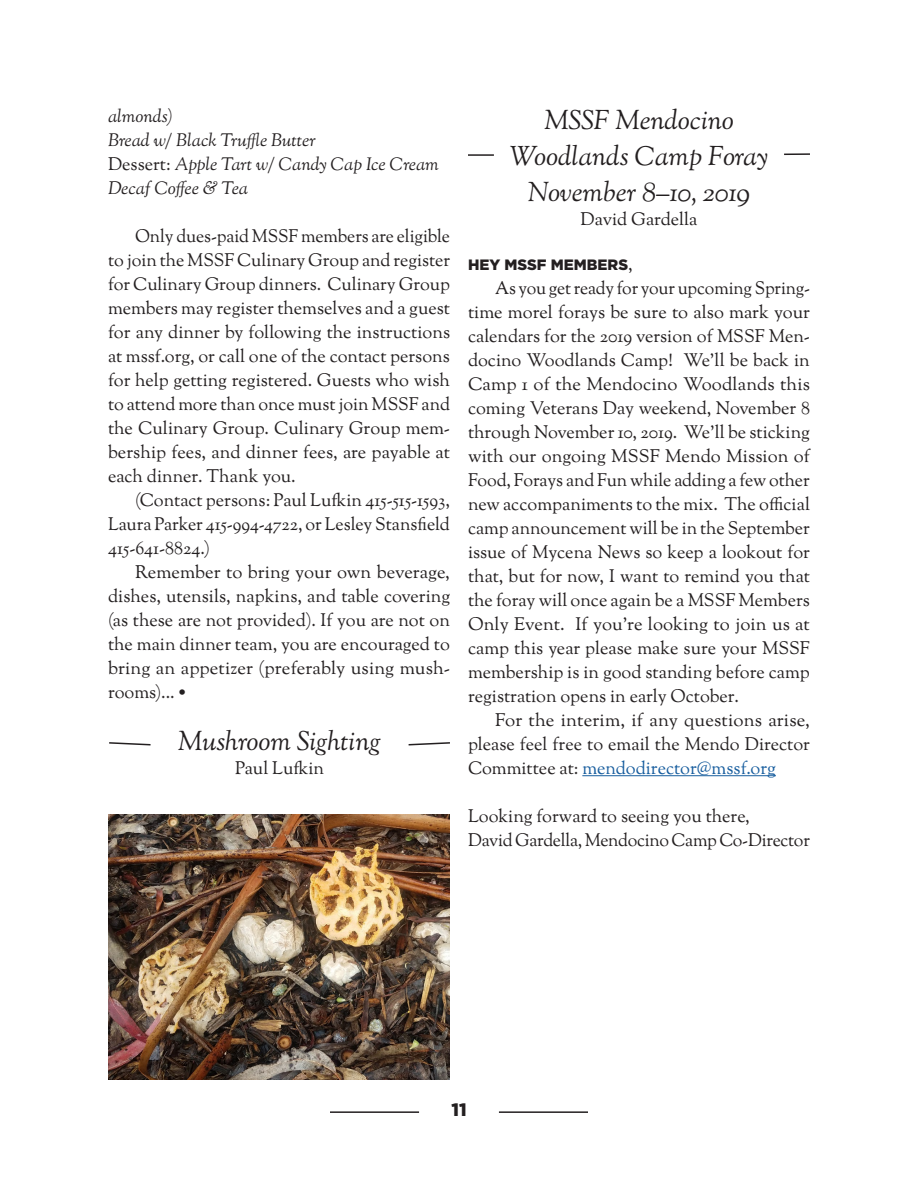
<style>
.page{position:relative;width:918px;height:1188px;background:#fff}
.page>*{position:absolute;margin:0;border:0;box-sizing:border-box;transform-origin:0 0}
.t1{font:italic 27px "OFL Goudy St M";color:#231f20}
.t2{font:18px/24px "OFL Goudy St M";color:#231f20;text-align:justify}
.t3{font:italic 18px "OFL Goudy St M";letter-spacing:-.005em;color:#231f20}
.t4{font:900 18px "Gotham";color:#231f20}
.t5{font:900 15px "Gotham";color:#231f20}
.s1{font-style:normal}
.s2{font-family:"OFL Goudy St M";font-weight:400;font-size:18px}
.s3{color:#175d9e}
</style>
<div class="page">
<hr style="left:499px;top:1111px;width:89px;height:2px;background:#231f20">
<hr style="left:330px;top:1111px;width:89px;height:2px;background:#231f20">
<hr style="left:784px;top:153px;width:26px;height:2px;background:#231f20">
<hr style="left:468px;top:154px;width:26px;height:2px;background:#231f20">
<hr style="left:582px;top:775px;width:194px;height:1px;background:#175d9e">
<img style="left:108px;top:814px;width:342px;height:266px">
<svg style="left:109px;top:742px;width:42px;height:4px"></svg>
<svg style="left:408px;top:742px;width:42px;height:4px"></svg>
<p class="t3" style="left:108px;top:105px;width:66px">almonds)</p>
<p class="t3" style="left:108px;top:129px;width:209px">Bread w/ Black Truffle Butter</p>
<p class="t3" style="left:108px;top:153px;width:332px"><span class="s1">Dessert:</span> Apple Tart w/ Candy Cap Ice Cream</p>
<p class="t3" style="left:108px;top:177px;width:142px">Decaf Coffee &amp; Tea</p>
<p class="t2" style="left:108px;top:225px;width:344px;text-indent:27px">Only dues-paid MSSF members are eligible to join the MSSF Culinary Group and register for Culinary Group dinners. Culinary Group members may register themselves and a guest for any dinner by following the instructions at mssf.org, or call one of the contact persons for help getting registered. Guests who wish to attend more than once must join MSSF and the Culinary Group. Culinary Group mem&shy;bership fees, and dinner fees, are payable at each dinner. Thank you.</p>
<p class="t2" style="left:108px;top:489px;width:343px;text-indent:27px">(Contact persons: Paul Lufkin 415-515-1593, Laura Parker 415-994-4722, or Lesley Stansfield 415-641-8824.)</p>
<p class="t2" style="left:108px;top:561px;width:344px;text-indent:27px">Remember to bring your own beverage, dishes, utensils, napkins, and table covering (as these are not provided). If you are not on the main dinner team, you are encouraged to bring an appetizer (preferably using mush&shy;rooms)... •</p>
<p class="t1" style="left:178px;top:724px;width:205px">Mushroom Sighting</p>
<p class="t2" style="left:235px;top:757px;width:91px">Paul Lufkin</p>
<p class="t1" style="left:544px;top:103px;width:191px">MSSF Mendocino</p>
<p class="t1" style="left:510px;top:139px;width:260px">Woodlands Camp Foray</p>
<p class="t1" style="left:528px;top:175px;width:224px">November 8–10, 2019</p>
<p class="t2" style="left:581px;top:208px;width:118px">David Gardella</p>
<p class="t5" style="left:468px;top:254px;width:166px">HEY MSSF MEMBERS<span class="s2">,</span></p>
<p class="t2" style="left:468px;top:277px;width:344px;text-indent:27px">As you get ready for your upcoming Spring&shy;time morel forays be sure to also mark your calendars for the 2019 version of MSSF Men&shy;docino Woodlands Camp! We’ll be back in Camp 1 of the Mendocino Woodlands this coming Veterans Day weekend, November 8 through November 10, 2019. We’ll be sticking with our ongoing MSSF Mendo Mission of Food, Forays and Fun while adding a few other new accompaniments to the mix. The official camp announcement will be in the September issue of Mycena News so keep a lookout for that, but for now, I want to remind you that the foray will once again be a MSSF Members Only Event. If you’re looking to join us at camp this year please make sure your MSSF membership is in good standing before camp registration opens in early October.</p>
<p class="t2" style="left:468px;top:709px;width:344px;text-indent:27px">For the interim, if any questions arise, please feel free to email the Mendo Director Committee at: <span class="s3">mendodirector@mssf.org</span></p>
<p class="t2" style="left:468px;top:805px;width:283px">Looking forward to seeing you there,</p>
<p class="t2" style="left:468px;top:829px;width:343px">David Gardella, Mendocino Camp Co-Director</p>
<p class="t4" style="left:451px;top:1097px;width:17px">11</p>
</div>
